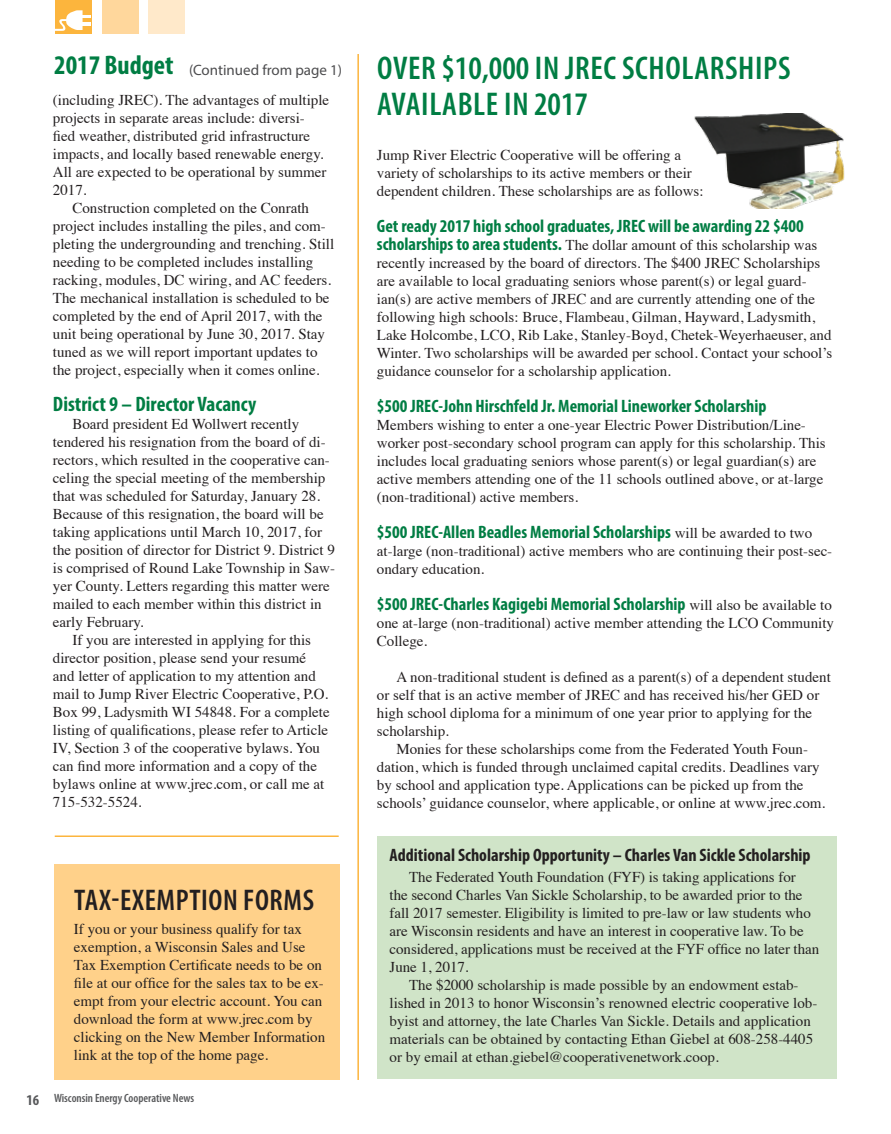
<style>
.page{position:relative;width:891px;height:1134px;background:#fff}
.page>*{position:absolute;margin:0;border:0;box-sizing:border-box;transform-origin:0 0}
.t1{font:600 condensed 33px/36px "Myriad Pro";letter-spacing:.02em;color:#007d43}
.t2{font:600 condensed 30px "Myriad Pro";letter-spacing:.02em;color:#231f20}
.t3{font:700 condensed 27px "Myriad Pro";color:#007d43}
.t4{font:700 condensed 21px "Myriad Pro";color:#007d43}
.t5{font:700 condensed 18px "Myriad Pro";color:#007d43}
.t6{font:700 condensed 18px "Myriad Pro";color:#231f20}
.t7{font:15px/18px "Times";color:#231f20}
.t8{font:15px "Myriad Pro";color:#4d4d4f}
.t9{font:600 condensed 12px "Myriad Pro";color:#58595b}
.s1{font-family:"Myriad Pro";font-weight:700;font-stretch:condensed;font-size:18px;color:#007d43}
.s2{font-family:"Times";font-weight:400;font-stretch:normal;font-size:15px;color:#231f20}
.s3{font-weight:700;font-size:15px}
</style>
<div class="page">
<div style="left:378px;top:836px;width:459px;height:243px;background:#d0e4c8"></div>
<div style="left:54px;top:864px;width:285px;height:215px;background:#ffd18a"></div>
<div style="left:56px;top:0;width:36px;height:34px;background:#fcb53d"></div>
<div style="left:102px;top:0;width:37px;height:34px;background:#ffd79c"></div>
<div style="left:148px;top:0;width:37px;height:34px;background:#ffe9ca"></div>
<svg style="left:55px;top:10px;width:35px;height:21px"></svg>
<hr style="left:357px;top:54px;width:2px;height:1026px;background:#fcb53d">
<hr style="left:55px;top:836px;width:284px;height:1px;background:#fcb53d">
<img style="left:694px;top:114px;width:151px;height:95px">
<h3 class="t3" style="left:54px;top:48px;width:121px">2017 Budget</h3>
<h1 class="t1" style="left:377px;top:50px;width:415px">OVER $10,000 IN JREC SCHOLARSHIPS<br>AVAILABLE IN 2017</h1>
<p class="t8" style="left:189px;top:61px;width:155px">(Continued from page 1)</p>
<p class="t7" style="left:53px;top:90px;width:278px">(including JREC). The advantages of multiple projects in separate areas include: diversi&shy;fied weather, distributed grid infrastructure impacts, and locally based renewable energy.<br>All are expected to be operational by summer 2017.</p>
<p class="t7" style="left:53px;top:198px;width:283px;text-indent:20px">Construction completed on the Conrath project includes installing the piles, and com&shy;pleting the undergrounding and trenching. Still needing to be completed includes installing racking, modules, DC wiring, and AC feeders.<br>The mechanical installation is scheduled to be completed by the end of April 2017, with the unit being operational by June 30, 2017. Stay tuned as we will report important updates to the project, especially when it comes online.</p>
<h3 class="t4" style="left:53px;top:391px;width:205px">District 9 – Director Vacancy</h3>
<p class="t7" style="left:72px;top:414px;width:228px">Board president Ed Wollwert recently</p>
<p class="t7" style="left:53px;top:432px;width:274px">tendered his resignation from the board of di-</p>
<p class="t7" style="left:53px;top:450px;width:278px">rectors, which resulted in the cooperative can-</p>
<p class="t7" style="left:53px;top:468px;width:274px">celing the special meeting of the membership</p>
<p class="t7" style="left:53px;top:486px;width:269px">that was scheduled for Saturday, January 28.</p>
<p class="t7" style="left:53px;top:504px;width:272px">Because of this resignation, the board will be</p>
<p class="t7" style="left:53px;top:522px;width:271px">taking applications until March 10, 2017, for</p>
<p class="t7" style="left:53px;top:540px;width:284px">the position of director for District 9. District 9</p>
<p class="t7" style="left:53px;top:558px;width:284px">is comprised of Round Lake Township in Saw-</p>
<p class="t7" style="left:53px;top:576px;width:278px">yer County. Letters regarding this matter were</p>
<p class="t7" style="left:53px;top:594px;width:270px">mailed to each member within this district in</p>
<p class="t7" style="left:53px;top:612px;width:92px">early February.</p>
<p class="t7" style="left:72px;top:630px;width:240px">If you are interested in applying for this</p>
<p class="t7" style="left:53px;top:648px;width:255px">director position, please send your resumé</p>
<p class="t7" style="left:53px;top:666px;width:264px">and letter of application to my attention and</p>
<p class="t7" style="left:53px;top:684px;width:277px">mail to Jump River Electric Cooperative, P.O.</p>
<p class="t7" style="left:53px;top:702px;width:278px">Box 99, Ladysmith WI 54848. For a complete</p>
<p class="t7" style="left:53px;top:720px;width:277px">listing of qualifications, please refer to Article</p>
<p class="t7" style="left:53px;top:738px;width:269px">IV, Section 3 of the cooperative bylaws. You</p>
<p class="t7" style="left:53px;top:756px;width:266px">can find more information and a copy of the</p>
<p class="t7" style="left:53px;top:774px;width:273px">bylaws online at www.jrec.com, or call me at</p>
<p class="t7" style="left:53px;top:792px;width:90px">715-532-5524.</p>
<p class="t7" style="left:377px;top:144px;width:328px">Jump River Electric Cooperative will be offering a variety of scholarships to its active members or their dependent children. These scholarships are as follows:</p>
<p class="t5" style="left:377px;top:214px;width:428px">Get ready 2017 high school graduates, JREC will be awarding 22 $400</p>
<p class="t7" style="left:377px;top:234px;width:457px"><span class="s1">scholarships to area students.</span> The dollar amount of this scholarship was recently increased by the board of directors. The $400 JREC Scholarships are available to local graduating seniors whose parent(s) or legal guard&shy;ian(s) are active members of JREC and are currently attending one of the following high schools: Bruce, Flambeau, Gilman, Hayward, Ladysmith, Lake Holcombe, LCO, Rib Lake, Stanley-Boyd, Chetek-Weyerhaeuser, and Winter. Two scholarships will be awarded per school. Contact your school’s guidance counselor for a scholarship application.</p>
<p class="t5" style="left:377px;top:394px;width:391px">$500 JREC-John Hirschfeld Jr. Memorial Lineworker Scholarship</p>
<p class="t7" style="left:377px;top:414px;width:450px">Members wishing to enter a one-year Electric Power Distribution/Line&shy;worker post-secondary school program can apply for this scholarship. This includes local graduating seniors whose parent(s) or legal guardian(s) are active members attending one of the 11 schools outlined above, or at-large (non-traditional) active members.</p>
<p class="t5" style="left:377px;top:520px;width:437px">$500 JREC-Allen Beadles Memorial Scholarships <span class="s2">will be awarded to two</span></p>
<p class="t7" style="left:377px;top:540px;width:457px">at-large (non-traditional) active members who are continuing their post-sec&shy;ondary education.</p>
<p class="t5" style="left:377px;top:592px;width:457px">$500 JREC-Charles Kagigebi Memorial Scholarship <span class="s2">will also be available to</span></p>
<p class="t7" style="left:377px;top:612px;width:459px">one at-large (non-traditional) active member attending the LCO Community<br>College.</p>
<p class="t7" style="left:396px;top:666px;width:436px">A non-traditional student is defined as a parent(s) of a dependent student</p>
<p class="t7" style="left:377px;top:684px;width:444px">or self that is an active member of JREC and has received his/her GED or</p>
<p class="t7" style="left:377px;top:702px;width:437px">high school diploma for a minimum of one year prior to applying for the</p>
<p class="t7" style="left:377px;top:720px;width:74px">scholarship.</p>
<p class="t7" style="left:396px;top:738px;width:413px">Monies for these scholarships come from the Federated Youth Foun-</p>
<p class="t7" style="left:377px;top:756px;width:444px">dation, which is funded through unclaimed capital credits. Deadlines vary</p>
<p class="t7" style="left:377px;top:774px;width:428px">by school and application type. Applications can be picked up from the</p>
<p class="t7" style="left:377px;top:792px;width:450px">schools’ guidance counselor, where applicable, or online at www.jrec.com.</p>
<h2 class="t2" style="left:74px;top:881px;width:241px">TAX-EXEMPTION FORMS</h2>
<p class="t7" style="left:74px;top:919px;width:253px">If you or your business qualify for tax exemption, a Wisconsin Sales and Use Tax Exemption Certificate needs to be on file at our office for the sales tax to be ex&shy;empt from your electric account. You can download the form at www.jrec.com by clicking on the New Member Information link at the top of the home page.</p>
<p class="t9" style="left:27px;top:1091px;width:169px"><span class="s3">16</span> Wisconsin Energy Cooperative News</p>
<p class="t6" style="left:390px;top:844px;width:423px">Additional Scholarship Opportunity – Charles Van Sickle Scholarship</p>
<p class="t7" style="left:390px;top:867px;width:431px;text-indent:20px">The Federated Youth Foundation (FYF) is taking applications for<br>the second Charles Van Sickle Scholarship, to be awarded prior to the fall 2017 semester. Eligibility is limited to pre-law or law students who are Wisconsin residents and have an interest in cooperative law. To be considered, applications must be received at the FYF office no later than June 1, 2017.</p>
<p class="t7" style="left:390px;top:975px;width:429px;text-indent:20px">The $2000 scholarship is made possible by an endowment estab&shy;lished in 2013 to honor Wisconsin’s renowned electric cooperative lob&shy;byist and attorney, the late Charles Van Sickle. Details and application materials can be obtained by contacting Ethan Giebel at 608-258-4405 or by email at ethan.giebel@cooperativenetwork.coop.</p>
</div>
